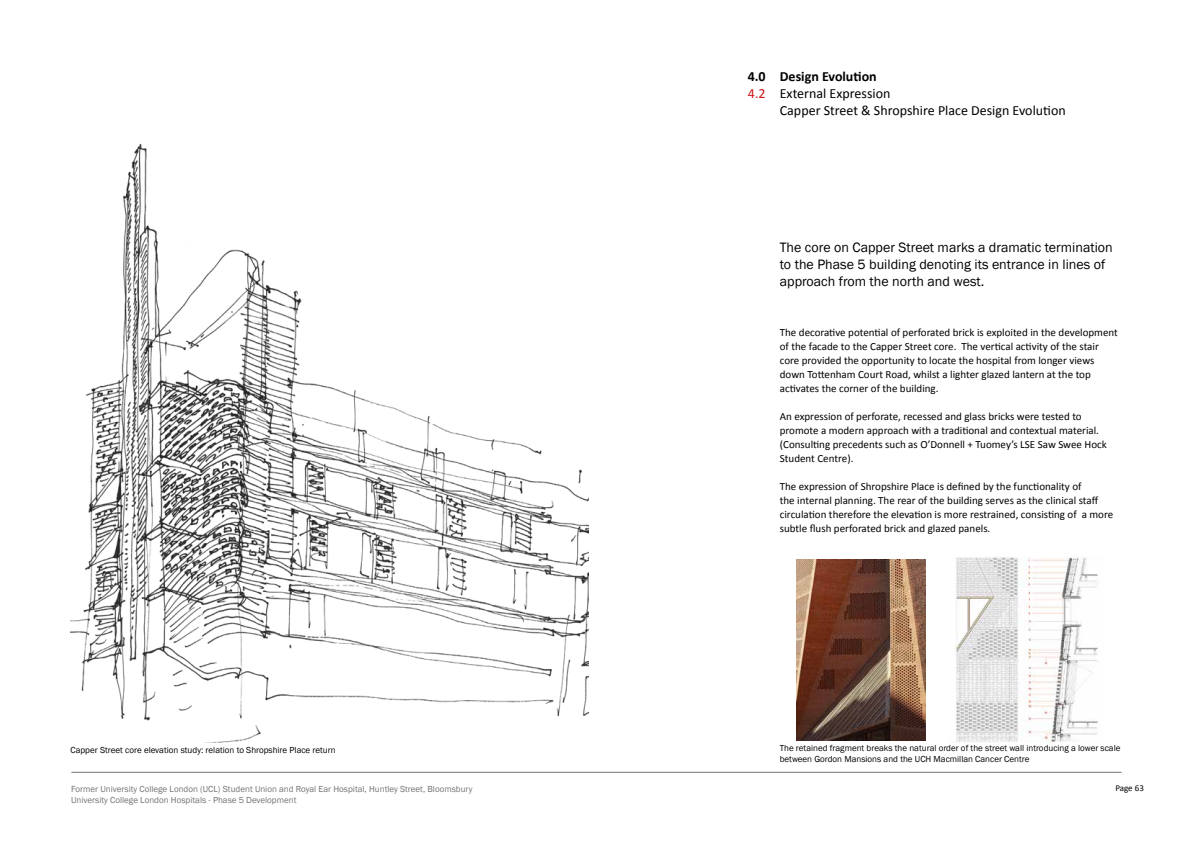
<style>
.page{position:relative;width:1191px;height:842px;background:#fff}
.page>*{position:absolute;margin:0;border:0;box-sizing:border-box;transform-origin:0 0}
.t1{font:14px/16.8px "Franklin Gothic";color:#000}
.t2{font:14px/16.8px "Calibri";color:#000}
.t3{font:700 14px "Calibri";color:#000}
.t4{font:14px "Calibri";color:#cd171a}
.t5{font:11px/14px "Calibri";color:#000}
.t6{font:9px/10.8px "Franklin Gothic";color:#000}
.t7{font:9px/10.8px "Franklin Gothic";color:#747373}
.t8{font:9px "Calibri";letter-spacing:-.005em;color:#000}
</style>
<div class="page">
<hr style="left:71px;top:772px;width:1050px;height:1px;background:#747373">
<img style="left:796px;top:559px;width:129px;height:182px">
<img style="left:949px;top:557px;width:149px;height:186px">
<img style="left:71px;top:143px;width:517px;height:600px">
<p class="t3" style="left:747px;top:68px;width:19px">4.0</p>
<p class="t4" style="left:748px;top:85px;width:19px">4.2</p>
<p class="t3" style="left:780px;top:68px;width:98px">Design Evolution</p>
<p class="t2" style="left:780px;top:85px;width:287px">External Expression<br>Capper Street &amp; Shropshire Place Design Evolution</p>
<p class="t1" style="left:780px;top:239px;width:334px">The core on Capper Street marks a dramatic termination to the Phase 5 building denoting its entrance in lines of approach from the north and west.</p>
<p class="t5" style="left:780px;top:326px;width:339px">The decorative potential of perforated brick is exploited in the development of the facade to the Capper Street core. The vertical activity of the stair core provided the opportunity to locate the hospital from longer views down Tottenham Court Road, whilst a lighter glazed lantern at the top activates the corner of the building.</p>
<p class="t5" style="left:780px;top:410px;width:328px">An expression of perforate, recessed and glass bricks were tested to promote a modern approach with a traditional and contextual material. (Consulting precedents such as O’Donnell + Tuomey’s LSE Saw Swee Hock Student Centre).</p>
<p class="t5" style="left:780px;top:480px;width:335px">The expression of Shropshire Place is defined by the functionality of<br>the internal planning. The rear of the building serves as the clinical staff circulation therefore the elevation is more restrained, consisting of a more subtle flush perforated brick and glazed panels.</p>
<p class="t6" style="left:71px;top:744px;width:267px">Capper Street core elevation study: relation to Shropshire Place return</p>
<p class="t6" style="left:780px;top:743px;width:342px">The retained fragment breaks the natural order of the street wall introducing a lower scale between Gordon Mansions and the UCH Macmillan Cancer Centre</p>
<p class="t7" style="left:71px;top:784px;width:403px">Former University College London (UCL) Student Union and Royal Ear Hospital, Huntley Street, Bloomsbury<br>University College London Hospitals - Phase 5 Development</p>
<p class="t8" style="left:1115px;top:782px;width:30px">Page 63</p>
</div>
